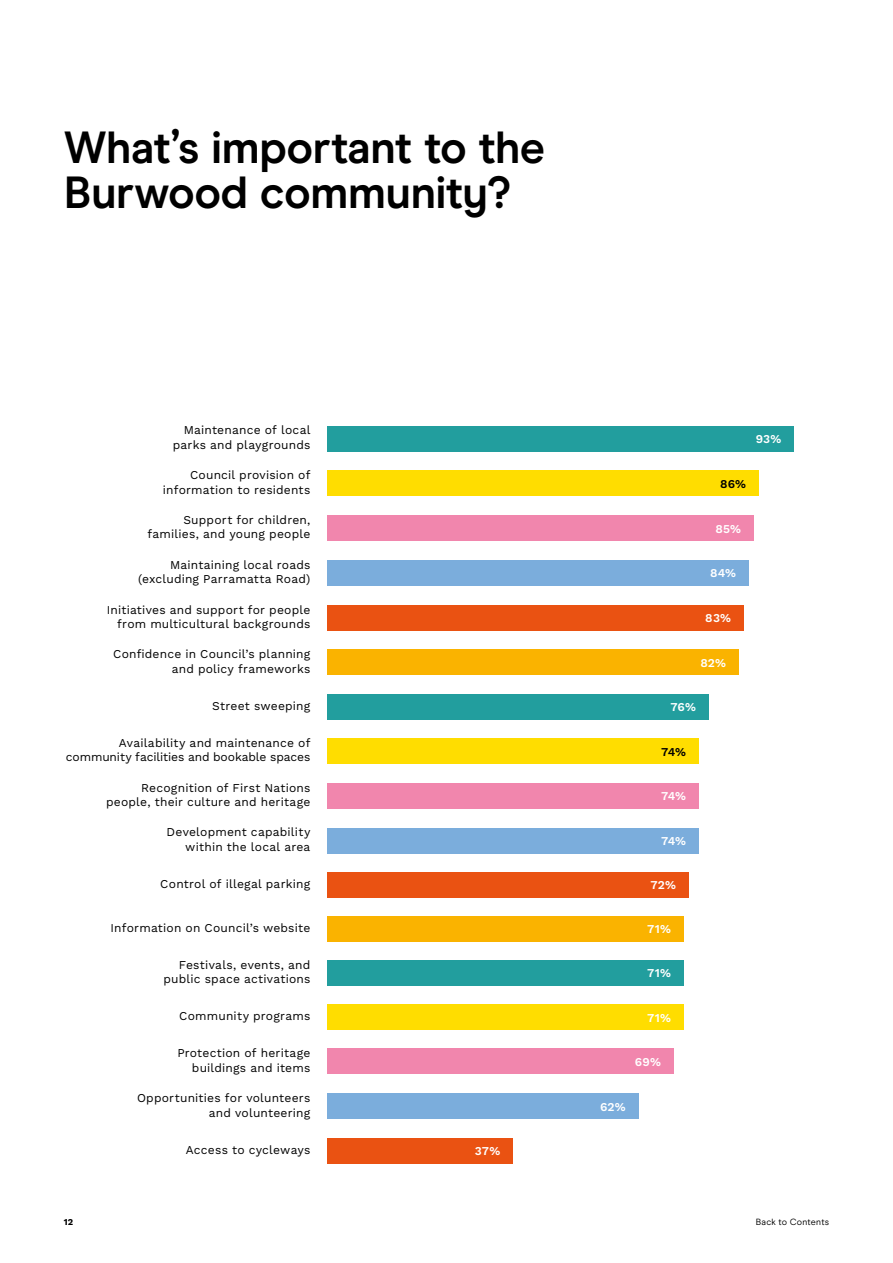
<style>
.page{position:relative;width:893px;height:1263px;background:#fff}
.page>*{position:absolute;margin:0;border:0;box-sizing:border-box;transform-origin:0 0}
.t1{font:700 45px/45px "Modern Era";letter-spacing:-.01em;color:#000}
.t2{font:12px/14.4px "Work Sans";letter-spacing:.015em;color:#000;text-align:right}
.t3{font:600 12px "Work Sans";letter-spacing:.01em;color:#fff}
.t4{font:600 12px "Work Sans";color:#000}
.t5{font:9px "Modern Era";letter-spacing:.025em;color:#000}
.t6{font:700 9px "Work Sans";color:#000}
</style>
<div class="page">
<hr style="left:892px;top:0;width:1px;height:1263px;background:#e9eaea">
<div style="left:327px;top:426px;width:467px;height:25px;background:#229e9e"></div>
<div style="left:327px;top:470px;width:432px;height:26px;background:#fd0"></div>
<div style="left:327px;top:515px;width:427px;height:26px;background:#f186ad"></div>
<div style="left:327px;top:560px;width:422px;height:26px;background:#7baddc"></div>
<div style="left:327px;top:605px;width:417px;height:25px;background:#ea5212"></div>
<div style="left:327px;top:650px;width:412px;height:25px;background:#fab300"></div>
<div style="left:327px;top:694px;width:382px;height:25px;background:#229e9e"></div>
<div style="left:327px;top:738px;width:372px;height:26px;background:#fd0"></div>
<div style="left:327px;top:783px;width:372px;height:25px;background:#f186ad"></div>
<div style="left:327px;top:828px;width:372px;height:25px;background:#7baddc"></div>
<div style="left:327px;top:872px;width:362px;height:25px;background:#ea5212"></div>
<div style="left:327px;top:916px;width:357px;height:25px;background:#fab300"></div>
<div style="left:327px;top:960px;width:357px;height:26px;background:#229e9e"></div>
<div style="left:327px;top:1004px;width:357px;height:26px;background:#fd0"></div>
<div style="left:327px;top:1049px;width:347px;height:25px;background:#f186ad"></div>
<div style="left:327px;top:1093px;width:311px;height:26px;background:#7baddc"></div>
<div style="left:327px;top:1138px;width:186px;height:25px;background:#ea5212"></div>
<h1 class="t1" style="left:64px;top:125px;width:483px">What’s important to the<br>Burwood community?</h1>
<p class="t2" style="left:173px;top:424px;width:139px">Maintenance of local parks and playgrounds</p>
<p class="t3" style="left:756px;top:432px;width:27px">93%</p>
<p class="t2" style="left:163px;top:468px;width:149px">Council provision of information to residents</p>
<p class="t4" style="left:720px;top:477px;width:28px">86%</p>
<p class="t2" style="left:147px;top:513px;width:164px">Support for children, families, and young people</p>
<p class="t3" style="left:715px;top:521px;width:27px">85%</p>
<p class="t2" style="left:138px;top:558px;width:174px">Maintaining local roads (excluding Parramatta Road)</p>
<p class="t3" style="left:710px;top:566px;width:28px">84%</p>
<p class="t2" style="left:107px;top:603px;width:205px">Initiatives and support for people from multicultural backgrounds</p>
<p class="t3" style="left:705px;top:611px;width:27px">83%</p>
<p class="t2" style="left:113px;top:647px;width:199px">Confidence in Council’s planning and policy frameworks</p>
<p class="t3" style="left:700px;top:656px;width:27px">82%</p>
<p class="t2" style="left:212px;top:699px;width:100px">Street sweeping</p>
<p class="t3" style="left:670px;top:700px;width:27px">76%</p>
<p class="t2" style="left:66px;top:736px;width:246px">Availability and maintenance of community facilities and bookable spaces</p>
<p class="t4" style="left:661px;top:744px;width:26px">74%</p>
<p class="t2" style="left:106px;top:781px;width:206px">Recognition of First Nations people, their culture and heritage</p>
<p class="t3" style="left:661px;top:789px;width:26px">74%</p>
<p class="t2" style="left:167px;top:826px;width:145px">Development capability within the local area</p>
<p class="t3" style="left:661px;top:834px;width:26px">74%</p>
<p class="t2" style="left:160px;top:877px;width:152px">Control of illegal parking</p>
<p class="t3" style="left:650px;top:878px;width:27px">72%</p>
<p class="t2" style="left:111px;top:921px;width:201px">Information on Council’s website</p>
<p class="t3" style="left:647px;top:922px;width:25px">71%</p>
<p class="t2" style="left:164px;top:958px;width:148px">Festivals, events, and public space activations</p>
<p class="t3" style="left:647px;top:966px;width:25px">71%</p>
<p class="t2" style="left:179px;top:1009px;width:133px">Community programs</p>
<p class="t3" style="left:647px;top:1011px;width:25px">71%</p>
<p class="t2" style="left:177px;top:1046px;width:135px">Protection of heritage buildings and items</p>
<p class="t3" style="left:635px;top:1055px;width:28px">69%</p>
<p class="t2" style="left:137px;top:1091px;width:175px">Opportunities for volunteers and volunteering</p>
<p class="t3" style="left:600px;top:1100px;width:27px">62%</p>
<p class="t2" style="left:186px;top:1143px;width:126px">Access to cycleways</p>
<p class="t3" style="left:475px;top:1144px;width:27px">37%</p>
<p class="t6" style="left:64px;top:1216px;width:11px">12</p>
<p class="t5" style="left:756px;top:1216px;width:75px">Back to Contents</p>
</div>
